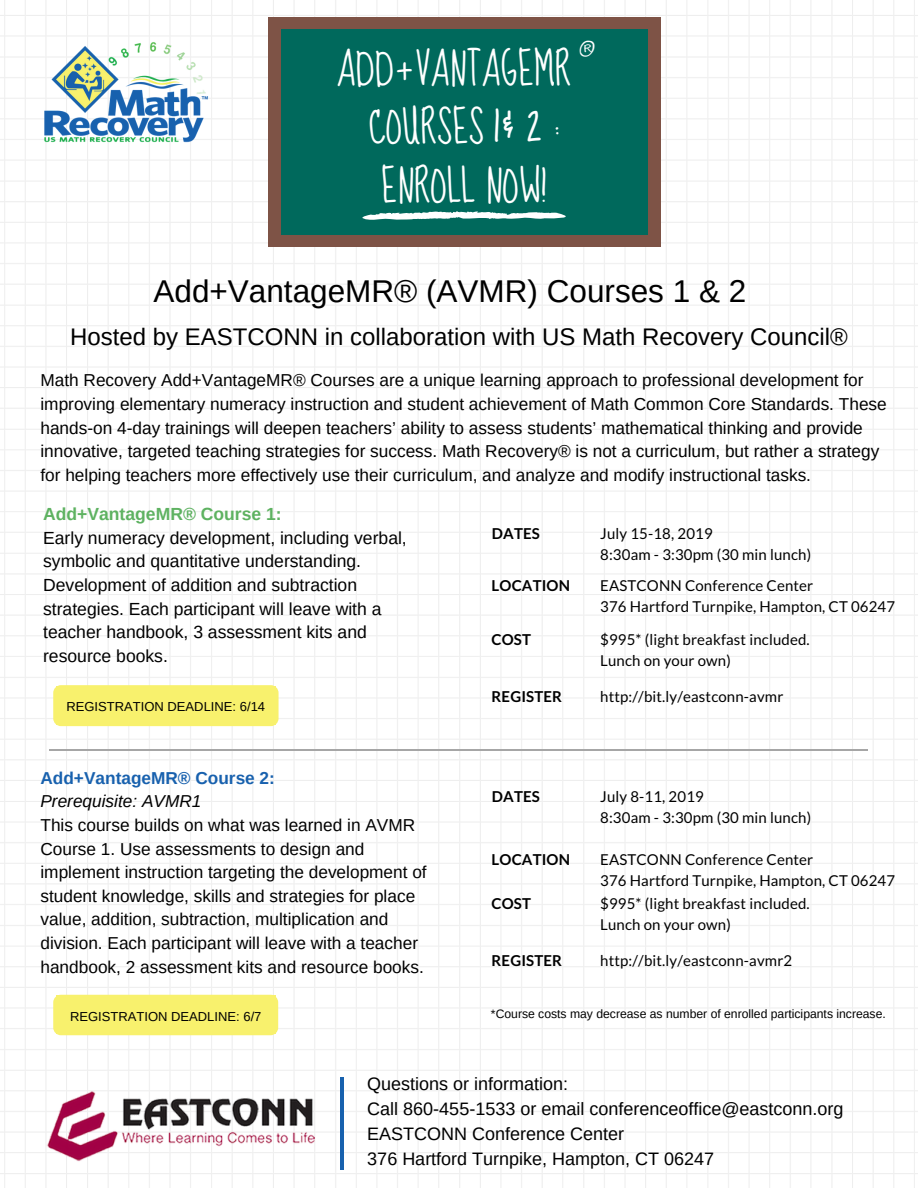
<style>
.page{position:relative;width:918px;height:1188px;background:#fff}
.page>*{position:absolute;margin:0;border:0;box-sizing:border-box;transform-origin:0 0}
.t1{font:46.05px "Sue Ellen Francisco";color:#fff}
.t2{font:40.05px/58.5px "Sue Ellen Francisco";color:#fff}
.t3{font:31.5px "Arimo";color:#000}
.t4{font:29.25px "Sue Ellen Francisco";color:#fff}
.t5{font:24px "Arimo";color:#000}
.t6{font:18px/24.8px "Arimo";color:#000}
.t7{font:17.55px/23.7px "Arimo";color:#000}
.t8{font:700 17.55px "Arimo";color:#5eb261}
.t9{font:17.25px/23.7px "Arimo";color:#000}
.t10{font:700 17.25px "Arimo";color:#1861ae}
.t11{font:italic 17.25px "Arimo";color:#000}
.t12{font:15px/21px "Lato";letter-spacing:.01em;color:#000}
.t13{font:700 15px "Lato";letter-spacing:.01em;color:#000}
.t14{font:13.05px "Arimo";color:#000}
.t15{font:12.15px "Arimo";color:#000}
</style>
<div class="page">
<img style="left:0;top:0;width:918px;height:1188px">
<img style="left:26px;top:0;width:201px;height:192px">
<img style="left:43px;top:1086px;width:271px;height:81px">
<div style="left:268px;top:17px;width:392px;height:229px;background:#7e5346"></div>
<div style="left:281px;top:29px;width:367px;height:206px;background:#00695c"></div>
<svg style="left:362px;top:212px;width:204px;height:8px"></svg>
<hr style="left:340px;top:1078px;width:3px;height:92px;background:#1861ae">
<hr style="left:49px;top:749px;width:819px;height:2px;background:#a6a6a6">
<div style="left:53px;top:685px;width:226px;height:41px;background:#f8f16d"></div>
<div style="left:53px;top:995px;width:225px;height:40px;background:#f8f16d"></div>
<h2 class="t2" style="left:369px;top:42px;width:204px;text-indent:-32px">ADD+VANTAGEMR<br>COURSES</h2>
<h1 class="t1" style="left:493px;top:98px;width:50px">1&amp; 2</h1>
<h2 class="t2" style="left:554px;top:100px;width:7px">:</h2>
<h2 class="t2" style="left:381px;top:159px;width:167px">ENROLL NOW!</h2>
<h3 class="t4" style="left:579px;top:32px;width:15px">®</h3>
<h3 class="t3" style="left:154px;top:273px;width:594px">Add+VantageMR® (AVMR) Courses 1 &amp; 2</h3>
<h3 class="t5" style="left:70px;top:324px;width:779px">Hosted by EASTCONN in collaboration with US Math Recovery Council®</h3>
<p class="t9" style="left:40px;top:369px;width:848px">Math Recovery Add+VantageMR® Courses are a unique learning approach to professional development for improving elementary numeracy instruction and student achievement of Math Common Core Standards. These hands-on 4-day trainings will deepen teachers’ ability to assess students’ mathematical thinking and provide innovative, targeted teaching strategies for success. Math Recovery® is not a curriculum, but rather a strategy for helping teachers more effectively use their curriculum, and analyze and modify instructional tasks.</p>
<p class="t8" style="left:43px;top:504px;width:240px">Add+VantageMR® Course 1:</p>
<p class="t7" style="left:43px;top:526px;width:365px">Early numeracy development, including verbal, symbolic and quantitative understanding.<br>Development of addition and subtraction strategies. Each participant will leave with a teacher handbook, 3 assessment kits and resource books.</p>
<p class="t13" style="left:492px;top:524px;width:50px">DATES</p>
<p class="t12" style="left:600px;top:523px;width:213px">July 15-18, 2019<br>8:30am - 3:30pm (30 min lunch)</p>
<p class="t13" style="left:492px;top:576px;width:80px">LOCATION</p>
<p class="t12" style="left:600px;top:575px;width:297px">EASTCONN Conference Center<br>376 Hartford Turnpike, Hampton, CT 06247</p>
<p class="t13" style="left:492px;top:631px;width:41px">COST</p>
<p class="t12" style="left:600px;top:629px;width:211px">$995* (light breakfast included.<br>Lunch on your own)</p>
<p class="t13" style="left:492px;top:688px;width:72px">REGISTER</p>
<p class="t12" style="left:600px;top:686px;width:185px">http://bit.ly/eastconn-avmr</p>
<p class="t14" style="left:66px;top:699px;width:200px">REGISTRATION DEADLINE: 6/14</p>
<p class="t10" style="left:40px;top:768px;width:236px">Add+VantageMR® Course 2:</p>
<p class="t11" style="left:40px;top:792px;width:163px">Prerequisite: AVMR1</p>
<p class="t9" style="left:40px;top:813px;width:388px">This course builds on what was learned in AVMR Course 1. Use assessments to design and implement instruction targeting the development of student knowledge, skills and strategies for place value, addition, subtraction, multiplication and division. Each participant will leave with a teacher handbook, 2 assessment kits and resource books.</p>
<p class="t14" style="left:70px;top:1009px;width:193px">REGISTRATION DEADLINE: 6/7</p>
<p class="t13" style="left:492px;top:787px;width:50px">DATES</p>
<p class="t12" style="left:600px;top:786px;width:213px">July 8-11, 2019<br>8:30am - 3:30pm (30 min lunch)</p>
<p class="t13" style="left:492px;top:850px;width:80px">LOCATION</p>
<p class="t12" style="left:600px;top:849px;width:297px">EASTCONN Conference Center<br>376 Hartford Turnpike, Hampton, CT 06247</p>
<p class="t13" style="left:492px;top:894px;width:41px">COST</p>
<p class="t12" style="left:600px;top:892px;width:211px">$995* (light breakfast included.<br>Lunch on your own)</p>
<p class="t13" style="left:492px;top:951px;width:72px">REGISTER</p>
<p class="t12" style="left:600px;top:949px;width:194px">http://bit.ly/eastconn-avmr2</p>
<p class="t15" style="left:491px;top:1007px;width:396px">*Course costs may decrease as number of enrolled participants increase.</p>
<p class="t6" style="left:367px;top:1072px;width:478px">Questions or information:<br>Call 860-455-1533 or email conferenceoffice@eastconn.org EASTCONN Conference Center<br>376 Hartford Turnpike, Hampton, CT 06247</p>
</div>
